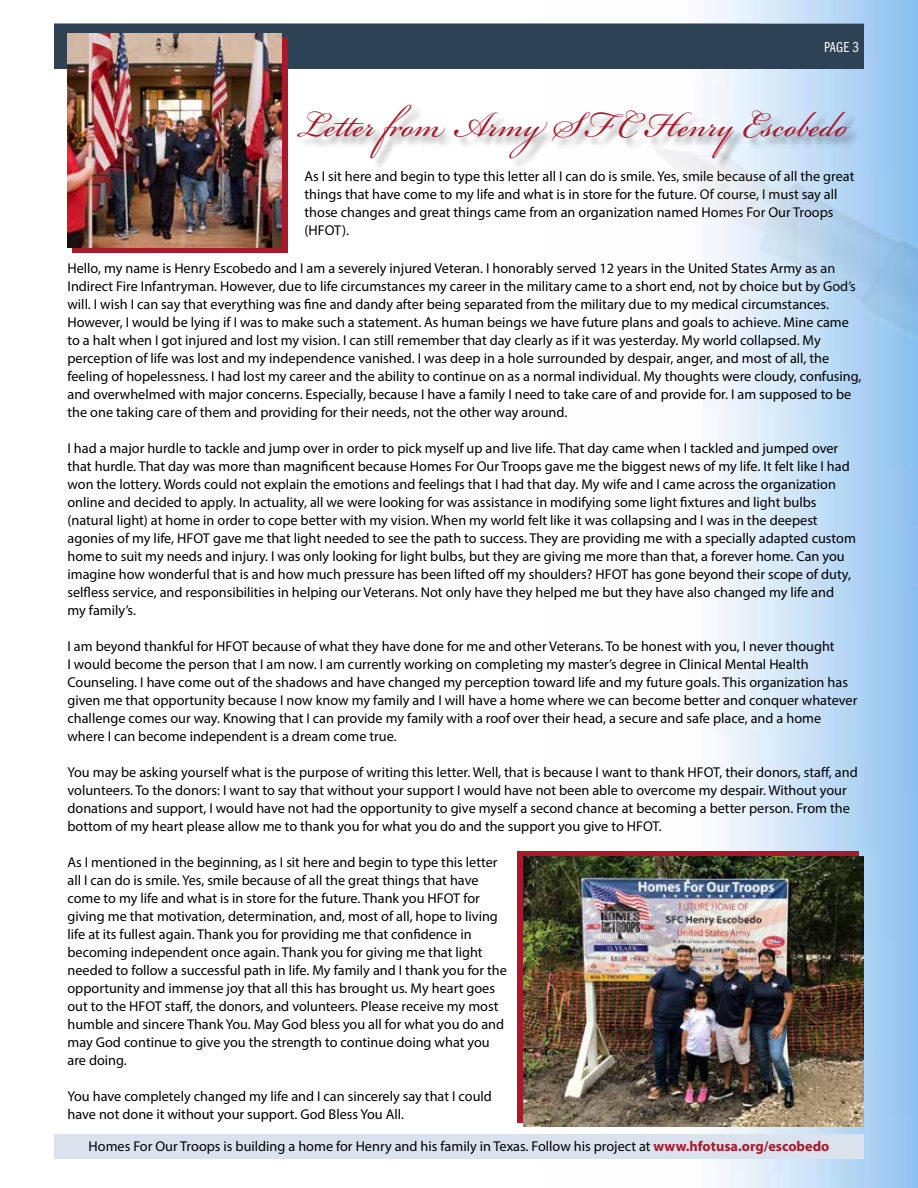
<style>
.page{position:relative;width:918px;height:1188px;background:#fff}
.page>*{position:absolute;margin:0;border:0;box-sizing:border-box;transform-origin:0 0}
.t1{font:55.05px "Bickham Script Pro 3";letter-spacing:.01em;color:#aa182c;scale:.9 1}
.t2{font:15px "Franklin Gothic URW Com Boo";color:#fff}
.t3{font:14.25px/18px "Myriad Pro";color:#000}
.s1{font-weight:700;color:#aa182c}
</style>
<div class="page">
<img style="left:542px;top:0;width:376px;height:1188px">
<div style="left:55px;top:1134px;width:809px;height:24px;background:#dae2ed"></div>
<div style="left:54px;top:24px;width:810px;height:44px;background:#2d4355"></div>
<div style="left:299px;top:106px;width:564px;height:64px;background:#000;opacity:.36"></div>
<img style="left:638px;top:126px;width:280px;height:226px">
<div style="left:72px;top:37px;width:216px;height:216px;background:#aa182c"></div>
<img style="left:68px;top:33px;width:214px;height:214px">
<div style="left:517px;top:851px;width:342px;height:271px;background:#aa182c"></div>
<img style="left:523px;top:857px;width:341px;height:270px">
<p class="t2" style="left:824px;top:37px;width:36px">PAGE 3</p>
<h1 class="t1" style="left:295px;top:84px;width:615px">Letter from Army SF C Henry Escobedo</h1>
<p class="t3" style="left:305px;top:167px;width:551px">As I sit here and begin to type this letter all I can do is smile. Yes, smile because of all the great things that have come to my life and what is in store for the future. Of course, I must say all those changes and great things came from an organization named Homes For Our Troops (HFOT).</p>
<p class="t3" style="left:68px;top:259px;width:796px">Hello, my name is Henry Escobedo and I am a severely injured Veteran. I honorably served 12 years in the United States Army as an Indirect Fire Infantryman. However, due to life circumstances my career in the military came to a short end, not by choice but by God’s will. I wish I can say that everything was fine and dandy after being separated from the military due to my medical circumstances.<br>However, I would be lying if I was to make such a statement. As human beings we have future plans and goals to achieve. Mine came to a halt when I got injured and lost my vision. I can still remember that day clearly as if it was yesterday. My world collapsed. My perception of life was lost and my independence vanished. I was deep in a hole surrounded by despair, anger, and most of all, the feeling of hopelessness. I had lost my career and the ability to continue on as a normal individual. My thoughts were cloudy, confusing, and overwhelmed with major concerns. Especially, because I have a family I need to take care of and provide for. I am supposed to be the one taking care of them and providing for their needs, not the other way around.</p>
<p class="t3" style="left:68px;top:439px;width:790px">I had a major hurdle to tackle and jump over in order to pick myself up and live life. That day came when I tackled and jumped over that hurdle. That day was more than magnificent because Homes For Our Troops gave me the biggest news of my life. It felt like I had won the lottery. Words could not explain the emotions and feelings that I had that day. My wife and I came across the organization online and decided to apply. In actuality, all we were looking for was assistance in modifying some light fixtures and light bulbs (natural light) at home in order to cope better with my vision. When my world felt like it was collapsing and I was in the deepest agonies of my life, HFOT gave me that light needed to see the path to success. They are providing me with a specially adapted custom home to suit my needs and injury. I was only looking for light bulbs, but they are giving me more than that, a forever home. Can you imagine how wonderful that is and how much pressure has been lifted off my shoulders? HFOT has gone beyond their scope of duty, selfless service, and responsibilities in helping our Veterans. Not only have they helped me but they have also changed my life and my family’s.</p>
<p class="t3" style="left:68px;top:637px;width:791px">I am beyond thankful for HFOT because of what they have done for me and other Veterans. To be honest with you, I never thought<br>I would become the person that I am now. I am currently working on completing my master’s degree in Clinical Mental Health Counseling. I have come out of the shadows and have changed my perception toward life and my future goals. This organization has given me that opportunity because I now know my family and I will have a home where we can become better and conquer whatever challenge comes our way. Knowing that I can provide my family with a roof over their head, a secure and safe place, and a home where I can become independent is a dream come true.</p>
<p class="t3" style="left:68px;top:763px;width:792px">You may be asking yourself what is the purpose of writing this letter. Well, that is because I want to thank HFOT, their donors, staff, and volunteers. To the donors: I want to say that without your support I would have not been able to overcome my despair. Without your donations and support, I would have not had the opportunity to give myself a second chance at becoming a better person. From the bottom of my heart please allow me to thank you for what you do and the support you give to HFOT.</p>
<p class="t3" style="left:68px;top:853px;width:441px">As I mentioned in the beginning, as I sit here and begin to type this letter all I can do is smile. Yes, smile because of all the great things that have come to my life and what is in store for the future. Thank you HFOT for giving me that motivation, determination, and, most of all, hope to living life at its fullest again. Thank you for providing me that confidence in becoming independent once again. Thank you for giving me that light needed to follow a successful path in life. My family and I thank you for the opportunity and immense joy that all this has brought us. My heart goes out to the HFOT staff, the donors, and volunteers. Please receive my most humble and sincere Thank You. May God bless you all for what you do and may God continue to give you the strength to continue doing what you are doing.</p>
<p class="t3" style="left:68px;top:1087px;width:426px">You have completely changed my life and I can sincerely say that I could have not done it without your support. God Bless You All.</p>
<p class="t3" style="left:89px;top:1137px;width:742px">Homes For Our Troops is building a home for Henry and his family in Texas. Follow his project at <span class="s1">www.hfotusa.org/escobedo</span></p>
</div>
